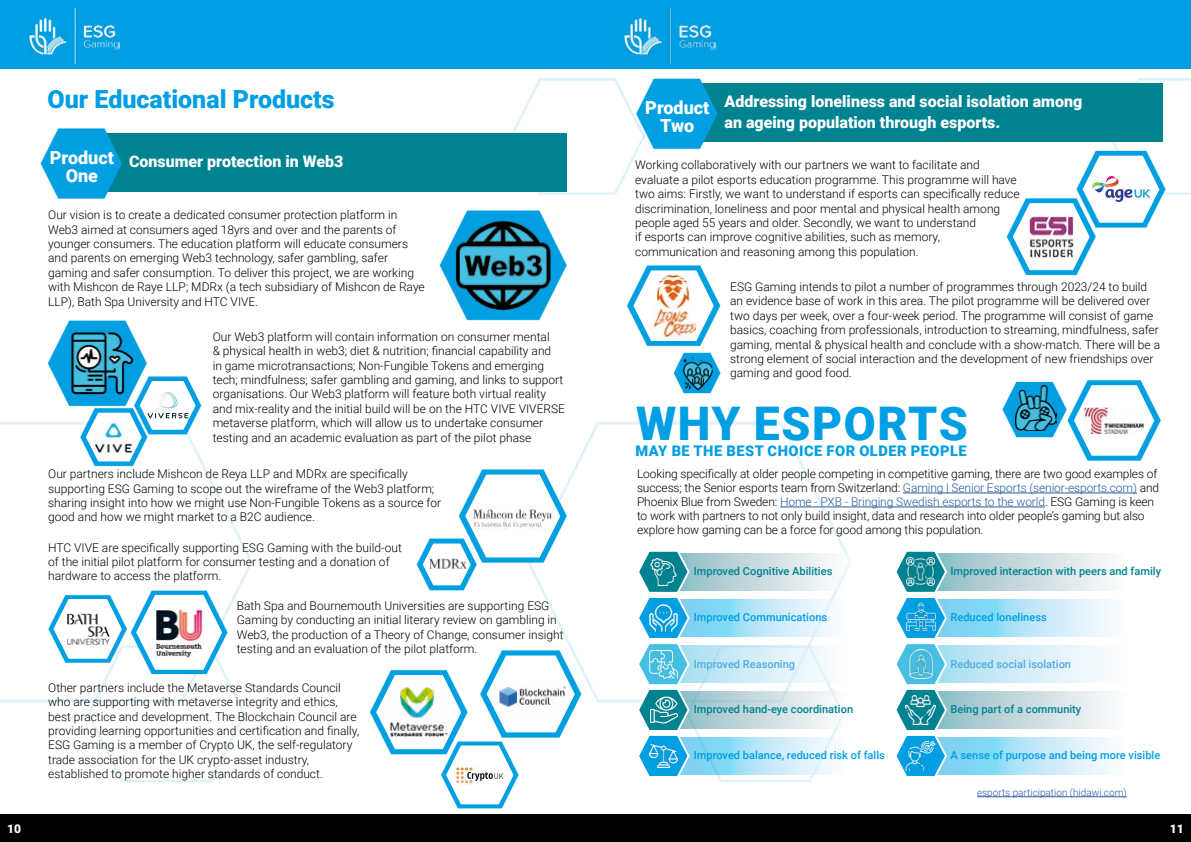
<style>
.page{position:relative;width:1191px;height:842px;background:#fff}
.page>*{position:absolute;margin:0;border:0;box-sizing:border-box;transform-origin:0 0}
.t1{font:900 46.4px "Roboto";letter-spacing:.035em;color:#009fe3}
.t2{font:900 25px "Roboto";color:#009fe3}
.t3{font:900 18px/18px "Roboto";color:#fff;text-align:center}
.t4{font:900 16px/21px "Roboto";color:#fff}
.t5{font:900 14.6px "Roboto";letter-spacing:.035em;color:#009fe3}
.t6{font:300 12px/14.4px "Roboto";color:#000}
.t7{font:900 12px "Roboto";color:#fff}
.t8{font:500 11.1px "Roboto";color:#008390}
.t9{font:500 11.1px "Roboto";color:#009fe3}
.t10{font:500 11.1px "Roboto";color:#4eace1}
.t11{font:300 10px "Roboto";color:#275b9b}
.s1{color:#275b9b}
</style>
<div class="page">
<img style="left:0;top:104px;width:527px;height:677px">
<div style="left:0;top:0;width:1191px;height:69px;background:#009fe3"></div>
<div style="left:0;top:814px;width:1191px;height:28px;background:#000"></div>
<img style="left:29px;top:9px;width:91px;height:54px">
<img style="left:527px;top:79px;width:664px;height:702px">
<img style="left:624px;top:9px;width:91px;height:54px">
<div style="left:101px;top:134px;width:466px;height:58px;background:#008390"></div>
<svg style="left:40px;top:128px;width:82px;height:71px"></svg>
<svg style="left:439px;top:210px;width:128px;height:110px"></svg>
<img style="left:451px;top:216px;width:104px;height:99px">
<svg style="left:48px;top:590px;width:180px;height:84px"></svg>
<svg style="left:416px;top:469px;width:151px;height:121px"></svg>
<img style="left:427px;top:558px;width:39px;height:13px">
<img style="left:152px;top:608px;width:54px;height:51px">
<img style="left:65px;top:612px;width:45px;height:34px">
<svg style="left:369px;top:650px;width:212px;height:158px"></svg>
<img style="left:493px;top:678px;width:75px;height:37px">
<img style="left:455px;top:765px;width:50px;height:20px">
<img style="left:385px;top:684px;width:64px;height:57px">
<svg style="left:47px;top:320px;width:154px;height:146px"></svg>
<img style="left:64px;top:326px;width:72px;height:75px">
<div style="left:696px;top:84px;width:466px;height:58px;background:#008390"></div>
<svg style="left:636px;top:78px;width:81px;height:71px"></svg>
<hr style="left:903px;top:493px;width:234px;height:1px;background:#275b9b">
<hr style="left:780px;top:507px;width:265px;height:1px;background:#275b9b">
<hr style="left:977px;top:796px;width:149px;height:1px;background:#275b9b">
<svg style="left:690px;top:553px;width:182px;height:38px"></svg>
<svg style="left:690px;top:599px;width:182px;height:38px"></svg>
<svg style="left:690px;top:645px;width:182px;height:38px"></svg>
<svg style="left:690px;top:691px;width:182px;height:38px"></svg>
<svg style="left:690px;top:737px;width:182px;height:38px"></svg>
<svg style="left:948px;top:553px;width:207px;height:38px"></svg>
<svg style="left:948px;top:599px;width:207px;height:38px"></svg>
<svg style="left:948px;top:645px;width:207px;height:38px"></svg>
<svg style="left:948px;top:691px;width:207px;height:38px"></svg>
<svg style="left:948px;top:737px;width:207px;height:38px"></svg>
<svg style="left:636px;top:548px;width:54px;height:231px"></svg>
<svg style="left:893px;top:548px;width:55px;height:231px"></svg>
<img style="left:649px;top:604px;width:28px;height:28px">
<img style="left:649px;top:742px;width:28px;height:28px">
<img style="left:905px;top:557px;width:30px;height:30px">
<img style="left:906px;top:695px;width:29px;height:30px">
<img style="left:906px;top:650px;width:29px;height:28px">
<img style="left:906px;top:741px;width:29px;height:30px">
<img style="left:650px;top:696px;width:27px;height:27px">
<img style="left:649px;top:558px;width:28px;height:27px">
<img style="left:906px;top:602px;width:29px;height:29px">
<img style="left:649px;top:650px;width:28px;height:28px">
<svg style="left:626px;top:265px;width:94px;height:81px"></svg>
<svg style="left:1002px;top:380px;width:159px;height:81px"></svg>
<svg style="left:1006px;top:151px;width:159px;height:124px"></svg>
<img style="left:1092px;top:177px;width:57px;height:25px">
<img style="left:1028px;top:215px;width:46px;height:43px">
<img style="left:1083px;top:407px;width:61px;height:28px">
<img style="left:652px;top:306px;width:43px;height:33px">
<img style="left:658px;top:275px;width:31px;height:33px">
<svg style="left:673px;top:353px;width:47px;height:40px"></svg>
<img style="left:678px;top:353px;width:40px;height:40px">
<h2 class="t2" style="left:47px;top:82px;width:289px">Our Educational Products</h2>
<h3 class="t3" style="left:50px;top:148px;width:66px">Product<br>One</h3>
<h3 class="t4" style="left:129px;top:150px;width:216px">Consumer protection in Web3</h3>
<p class="t6" style="left:48px;top:207px;width:378px">Our vision is to create a dedicated consumer protection platform in Web3 aimed at consumers aged 18yrs and over and the parents of younger consumers. The education platform will educate consumers and parents on emerging Web3 technology, safer gambling, safer gaming and safer consumption. To deliver this project, we are working with Mishcon de Raye LLP; MDRx (a tech subsidiary of Mishcon de Raye LLP), Bath Spa University and HTC VIVE.</p>
<p class="t6" style="left:213px;top:329px;width:354px">Our Web3 platform will contain information on consumer mental<br>&amp; physical health in web3; diet &amp; nutrition; financial capability and<br>in game microtransactions; Non-Fungible Tokens and emerging tech; mindfulness; safer gambling and gaming, and links to support organisations. Our Web3 platform will feature both virtual reality and mix-reality and the initial build will be on the HTC VIVE VIVERSE metaverse platform, which will allow us to undertake consumer testing and an academic evaluation as part of the pilot phase</p>
<p class="t6" style="left:48px;top:466px;width:394px">Our partners include Mishcon de Reya LLP and MDRx are specifically supporting ESG Gaming to scope out the wireframe of the Web3 platform; sharing insight into how we might use Non-Fungible Tokens as a source for good and how we might market to a B2C audience.</p>
<p class="t6" style="left:48px;top:540px;width:355px">HTC VIVE are specifically supporting ESG Gaming with the build-out of the initial pilot platform for consumer testing and a donation of hardware to access the platform.</p>
<p class="t6" style="left:237px;top:598px;width:328px">Bath Spa and Bournemouth Universities are supporting ESG Gaming by conducting an initial literary review on gambling in Web3, the production of a Theory of Change, consumer insight testing and an evaluation of the pilot platform.</p>
<p class="t6" style="left:48px;top:680px;width:313px">Other partners include the Metaverse Standards Council who are supporting with metaverse integrity and ethics, best practice and development. The Blockchain Council are providing learning opportunities and certification and finally, ESG Gaming is a member of Crypto UK, the self-regulatory trade association for the UK crypto-asset industry, established to promote higher standards of conduct.</p>
<h3 class="t3" style="left:645px;top:98px;width:66px">Product<br>Two</h3>
<h3 class="t4" style="left:724px;top:90px;width:359px">Addressing loneliness and social isolation among an ageing population through esports.</h3>
<p class="t6" style="left:635px;top:157px;width:386px">Working collaboratively with our partners we want to facilitate and evaluate a pilot esports education programme. This programme will have two aims: Firstly, we want to understand if esports can specifically reduce discrimination, loneliness and poor mental and physical health among people aged 55 years and older. Secondly, we want to understand<br>if esports can improve cognitive abilities, such as memory, communication and reasoning among this population.</p>
<p class="t6" style="left:730px;top:279px;width:431px">ESG Gaming intends to pilot a number of programmes through 2023/24 to build an evidence base of work in this area. The pilot programme will be delivered over two days per week, over a four-week period. The programme will consist of game basics, coaching from professionals, introduction to streaming, mindfulness, safer gaming, mental &amp; physical health and conclude with a show-match. There will be a strong element of social interaction and the development of new friendships over gaming and good food.</p>
<h1 class="t1" style="left:636px;top:391px;width:333px">WHY ESPORTS</h1>
<p class="t5" style="left:635px;top:441px;width:333px">MAY BE THE BEST CHOICE FOR OLDER PEOPLE</p>
<p class="t6" style="left:637px;top:466px;width:523px;line-height:14px">Looking specifically at older people competing in competitive gaming, there are two good examples of success; the Senior esports team from Switzerland: <span class="s1">Gaming | Senior Esports (senior-esports.com)</span> and Phoenix Blue from Sweden: <span class="s1">Home - PXB - Bringing Swedish esports to the world</span>. ESG Gaming is keen to work with partners to not only build insight, data and research into older people’s gaming but also explore how gaming can be a force for good among this population.</p>
<p class="t8" style="left:693px;top:563px;width:140px">Improved Cognitive Abilities</p>
<p class="t9" style="left:693px;top:610px;width:135px">Improved Communications</p>
<p class="t10" style="left:693px;top:656px;width:103px">Improved Reasoning</p>
<p class="t8" style="left:693px;top:702px;width:161px">Improved hand-eye coordination</p>
<p class="t9" style="left:693px;top:747px;width:193px">Improved balance, reduced risk of falls</p>
<p class="t8" style="left:950px;top:563px;width:212px">Improved interaction with peers and family</p>
<p class="t9" style="left:950px;top:610px;width:98px">Reduced loneliness</p>
<p class="t10" style="left:950px;top:656px;width:122px">Reduced social isolation</p>
<p class="t8" style="left:950px;top:702px;width:132px">Being part of a community</p>
<p class="t9" style="left:950px;top:747px;width:211px">A sense of purpose and being more visible</p>
<p class="t11" style="left:977px;top:785px;width:151px">esports participation (hidawi.com)</p>
<p class="t7" style="left:7px;top:820px;width:15px">10</p>
<p class="t7" style="left:1169px;top:820px;width:15px">11</p>
</div>
